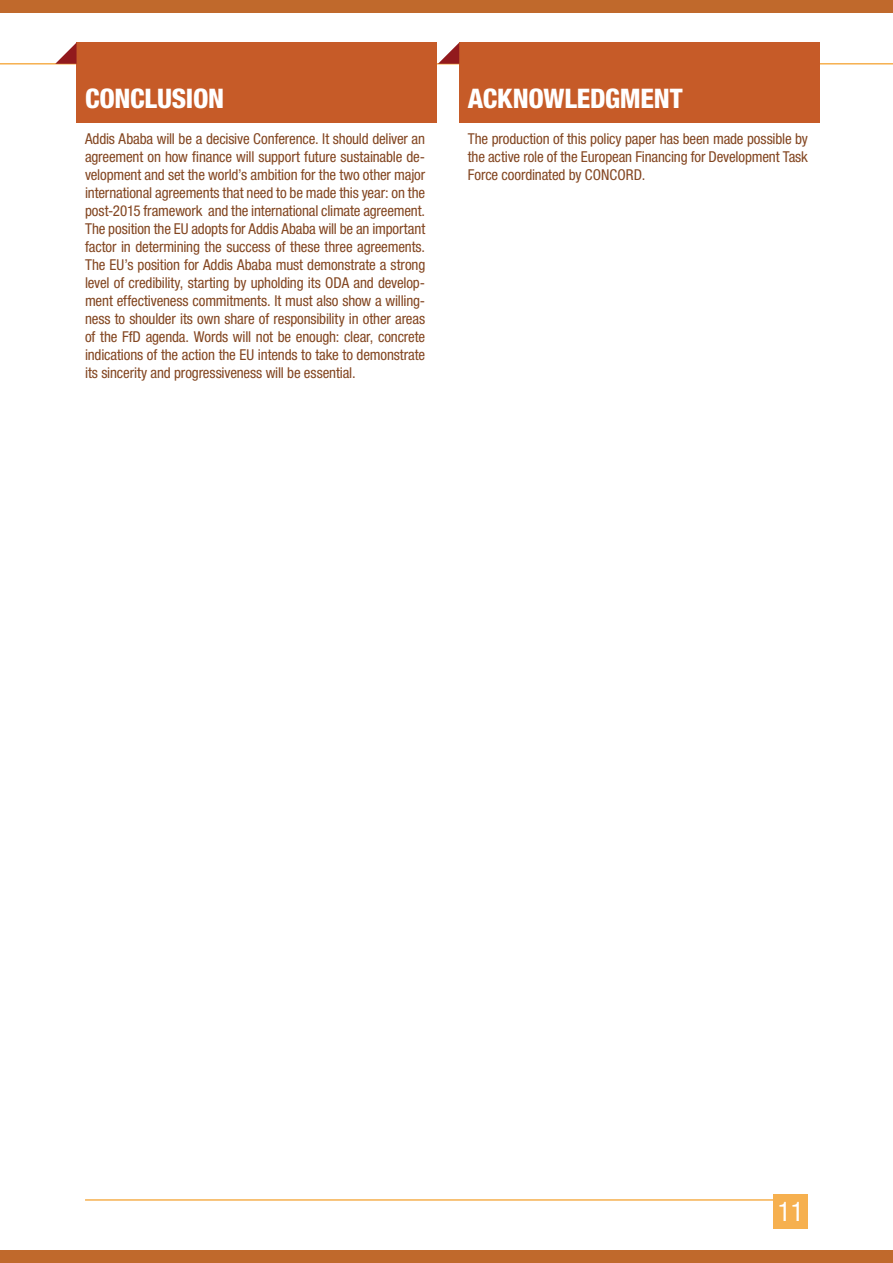
<style>
.page{position:relative;width:893px;height:1263px;background:#fff}
.page>*{position:absolute;margin:0;border:0;box-sizing:border-box;transform-origin:0 0}
.t1{font:800 condensed 27px "Helvetica Neue LT Pro";letter-spacing:-.01em;color:#fff}
.t2{font:condensed 27px "Helvetica Neue LT Pro";color:#fff}
.t3{font:condensed 15px/18px "Helvetica Neue LT Pro";letter-spacing:-.01em;color:#834621;text-align:justify}
</style>
<div class="page">
<hr style="left:0;top:63px;width:893px;height:2px;background:#f6b04f">
<hr style="left:85px;top:1199px;width:723px;height:2px;background:#f6b04f">
<div style="left:774px;top:1194px;width:34px;height:34px;background:#f6b04f"></div>
<div style="left:459px;top:43px;width:360px;height:80px;background:#c65b28"></div>
<div style="left:77px;top:43px;width:360px;height:80px;background:#c65b28"></div>
<svg style="left:438px;top:43px;width:21px;height:21px"></svg>
<svg style="left:55px;top:43px;width:22px;height:21px"></svg>
<div style="left:0;top:1250px;width:893px;height:13px;background:#c0692c"></div>
<div style="left:0;top:0;width:893px;height:13px;background:#c0692c"></div>
<h1 class="t1" style="left:85px;top:82px;width:141px">CONCLUSION</h1>
<p class="t3" style="left:85px;top:130px;width:342px">Addis Ababa will be a decisive Conference. It should deliver an agreement on how finance will support future sustainable de&shy;velopment and set the world’s ambition for the two other major international agreements that need to be made this year: on the post-2015 framework and the international climate agreement.<br>The position the EU adopts for Addis Ababa will be an important factor in determining the success of these three agreements.<br>The EU’s position for Addis Ababa must demonstrate a strong level of credibility, starting by upholding its ODA and develop&shy;ment effectiveness commitments. It must also show a willing&shy;ness to shoulder its own share of responsibility in other areas of the FfD agenda. Words will not be enough: clear, concrete indications of the action the EU intends to take to demonstrate its sincerity and progressiveness will be essential.</p>
<h1 class="t1" style="left:468px;top:82px;width:216px">ACKNOWLEDGMENT</h1>
<p class="t3" style="left:468px;top:130px;width:342px">The production of this policy paper has been made possible by the active role of the European Financing for Development Task Force coordinated by CONCORD.</p>
<h1 class="t2" style="left:778px;top:1196px;width:27px">11</h1>
</div>
